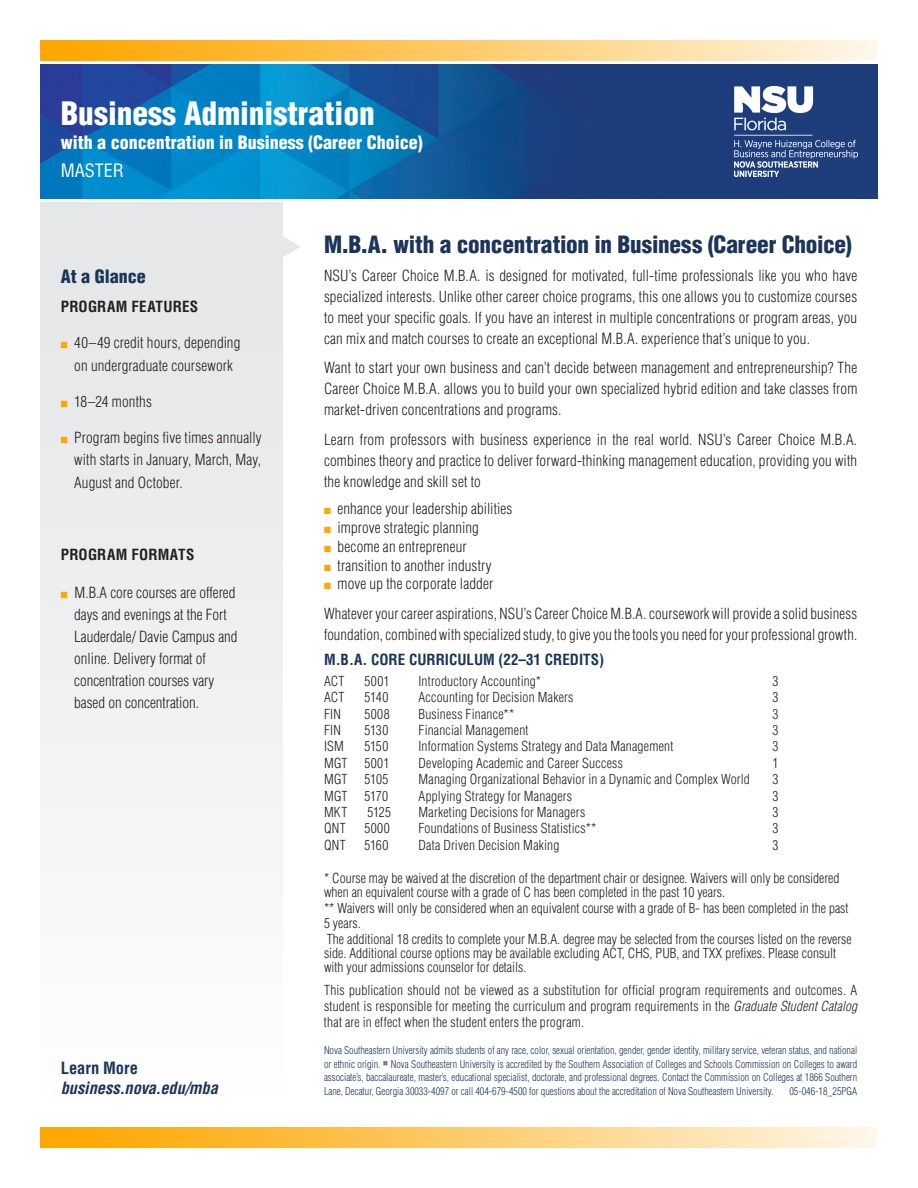
<style>
.page{position:relative;width:918px;height:1188px;background:#fff}
.page>*{position:absolute;margin:0;border:0;box-sizing:border-box;transform-origin:0 0}
.t1{font:900 condensed 31.5px "Helvetica LT Std";color:#fff}
.Headlines{font:900 condensed 23.25px "Helvetica LT Std";letter-spacing:-.005em;color:#1b355a}
.t2{font:900 condensed 18px "Helvetica LT Std";color:#fff}
.Second_HeadLines{font:900 condensed 18px "Helvetica LT Std";color:#1b355a}
.t3{font:condensed 18px "Helvetica LT Std";color:#fff}
.Learn_More{font:italic 700 condensed 16.5px/19.8px "Helvetica LT Std";letter-spacing:-.005em;color:#1b355a}
.Body_Copy{font:300 condensed 15px/21px "Helvetica LT Std";letter-spacing:.01em;color:#231f20;text-align:justify}
.Bold_Course_Header{font:700 condensed 15px "Helvetica LT Std";color:#1b355a}
.Leader_Text{font:700 condensed 15px "Helvetica LT Std";letter-spacing:.015em;color:#231f20}
.Legal_Statement{font:300 condensed 13.5px/14.2px "Helvetica LT Std";color:#231f20}
.Courses{font:300 condensed 13.5px "Helvetica LT Std";letter-spacing:.015em;color:#231f20}
.Legal_Statement-2{font:300 condensed 10.5px/13.5px "Helvetica LT Std";color:#1b355a;text-align:justify;scale:.96 1}
.s1{color:#ffa700}
.s2{font-style:normal}
.s3{font-style:italic}
.s4{color:#7c7d96}
</style>
<div class="page">
<img style="left:40px;top:64px;width:838px;height:135px">
<div style="left:40px;top:202px;width:244px;height:892px;background:linear-gradient(to right,#f0f1f2,#f0f1f2)"></div>
<div style="left:40px;top:40px;width:878px;height:21px;background:linear-gradient(to right,#ffa300,#fff9f0)"></div>
<div style="left:40px;top:1127px;width:878px;height:21px;background:linear-gradient(to right,#ffa300,#fff9f0)"></div>
<svg style="left:283px;top:236px;width:18px;height:21px"></svg>
<div style="left:878px;top:22px;width:40px;height:42px;background:#fff"></div>
<div style="left:878px;top:1123px;width:40px;height:42px;background:#fff"></div>
<img style="left:734px;top:87px;width:124px;height:90px">
<p class="t1" style="left:61px;top:93px;width:316px">Business Administration</p>
<p class="t2" style="left:61px;top:131px;width:363px">with a concentration in Business (Career Choice)</p>
<p class="t3" style="left:61px;top:159px;width:65px">MASTER</p>
<p class="Second_HeadLines" style="left:61px;top:265px;width:87px">At a Glance</p>
<p class="Leader_Text" style="left:61px;top:297px;width:139px">PROGRAM FEATURES</p>
<p class="Body_Copy" style="left:61px;top:331px;width:181px;line-height:22.5px;text-align:center"><span class="s1">■</span> 40–49 credit hours, depending on undergraduate coursework</p>
<p class="Body_Copy" style="left:61px;top:391px;width:93px"><span class="s1">■</span> 18–24 months</p>
<p class="Body_Copy" style="left:74px;top:426px;width:189px;line-height:22.5px;text-indent:-13px"><span class="s1">■</span> Program begins five times annually with starts in January, March, May, August and October.</p>
<p class="Leader_Text" style="left:61px;top:545px;width:135px">PROGRAM FORMATS</p>
<p class="Body_Copy" style="left:74px;top:582px;width:165px;line-height:21.9px;text-align:left;text-indent:-13px"><span class="s1">■</span> M.B.A core courses are offered days and evenings at the Fort<br>Lauderdale/ Davie Campus and online. Delivery format of concentration courses vary based on concentration.</p>
<p class="Learn_More" style="left:61px;top:1058px;width:159px"><span class="s2">Learn More </span>business.nova.edu/mba</p>
<p class="Headlines" style="left:324px;top:230px;width:529px">M.B.A. with a concentration in Business (Career Choice)</p>
<p class="Body_Copy" style="left:324px;top:265px;width:535px">NSU’s Career Choice M.B.A. is designed for motivated, full-time professionals like you who have specialized interests. Unlike other career choice programs, this one allows you to customize courses to meet your specific goals. If you have an interest in multiple concentrations or program areas, you can mix and match courses to create an exceptional M.B.A. experience that’s unique to you.</p>
<p class="Body_Copy" style="left:324px;top:357px;width:535px">Want to start your own business and can’t decide between management and entrepreneurship? The Career Choice M.B.A. allows you to build your own specialized hybrid edition and take classes from market-driven concentrations and programs.</p>
<p class="Body_Copy" style="left:324px;top:429px;width:535px">Learn from professors with business experience in the real world. NSU’s Career Choice M.B.A. combines theory and practice to deliver forward-thinking management education, providing you with the knowledge and skill set to</p>
<p class="Body_Copy" style="left:324px;top:498px;width:190px"><span class="s1">■</span> enhance your leadership abilities</p>
<p class="Body_Copy" style="left:324px;top:517px;width:156px"><span class="s1">■</span> improve strategic planning</p>
<p class="Body_Copy" style="left:324px;top:536px;width:144px"><span class="s1">■</span> become an entrepreneur</p>
<p class="Body_Copy" style="left:324px;top:555px;width:169px"><span class="s1">■</span> transition to another industry</p>
<p class="Body_Copy" style="left:324px;top:573px;width:171px"><span class="s1">■</span> move up the corporate ladder</p>
<p class="Body_Copy" style="left:324px;top:603px;width:535px">Whatever your career aspirations, NSU’s Career Choice M.B.A. coursework will provide a solid business foundation, combined with specialized study, to give you the tools you need for your professional growth.</p>
<p class="Bold_Course_Header" style="left:324px;top:650px;width:282px">M.B.A. CORE CURRICULUM (22–31 CREDITS)</p>
<p class="Courses" style="left:324px;top:672px;width:22px">ACT</p>
<p class="Courses" style="left:365px;top:672px;width:27px">5001</p>
<p class="Courses" style="left:419px;top:672px;width:124px">Introductory Accounting*</p>
<p class="Courses" style="left:772px;top:672px;width:7px">3</p>
<p class="Courses" style="left:324px;top:689px;width:22px">ACT</p>
<p class="Courses" style="left:364px;top:689px;width:25px">5140</p>
<p class="Courses" style="left:418px;top:689px;width:157px">Accounting for Decision Makers</p>
<p class="Courses" style="left:772px;top:689px;width:7px">3</p>
<p class="Courses" style="left:324px;top:705px;width:18px">FIN</p>
<p class="Courses" style="left:364px;top:705px;width:27px">5008</p>
<p class="Courses" style="left:418px;top:705px;width:97px">Business Finance**</p>
<p class="Courses" style="left:772px;top:705px;width:7px">3</p>
<p class="Courses" style="left:324px;top:722px;width:18px">FIN</p>
<p class="Courses" style="left:364px;top:722px;width:25px">5130</p>
<p class="Courses" style="left:418px;top:722px;width:112px">Financial Management</p>
<p class="Courses" style="left:772px;top:722px;width:7px">3</p>
<p class="Courses" style="left:324px;top:738px;width:21px">ISM</p>
<p class="Courses" style="left:364px;top:738px;width:25px">5150</p>
<p class="Courses" style="left:418px;top:738px;width:256px">Information Systems Strategy and Data Management</p>
<p class="Courses" style="left:772px;top:738px;width:7px">3</p>
<p class="Courses" style="left:324px;top:754px;width:25px">MGT</p>
<p class="Courses" style="left:364px;top:754px;width:27px">5001</p>
<p class="Courses" style="left:418px;top:754px;width:206px">Developing Academic and Career Success</p>
<p class="Courses" style="left:772px;top:754px;width:7px">1</p>
<p class="Courses" style="left:324px;top:771px;width:25px">MGT</p>
<p class="Courses" style="left:364px;top:771px;width:25px">5105</p>
<p class="Courses" style="left:418px;top:771px;width:333px">Managing Organizational Behavior in a Dynamic and Complex World</p>
<p class="Courses" style="left:772px;top:771px;width:7px">3</p>
<p class="Courses" style="left:324px;top:787px;width:25px">MGT</p>
<p class="Courses" style="left:364px;top:787px;width:25px">5170</p>
<p class="Courses" style="left:418px;top:787px;width:155px">Applying Strategy for Managers</p>
<p class="Courses" style="left:772px;top:787px;width:7px">3</p>
<p class="Courses" style="left:324px;top:804px;width:25px">MKT</p>
<p class="Courses" style="left:367px;top:804px;width:25px">5125</p>
<p class="Courses" style="left:418px;top:804px;width:168px">Marketing Decisions for Managers</p>
<p class="Courses" style="left:772px;top:804px;width:7px">3</p>
<p class="Courses" style="left:324px;top:820px;width:23px">QNT</p>
<p class="Courses" style="left:364px;top:820px;width:27px">5000</p>
<p class="Courses" style="left:418px;top:820px;width:180px">Foundations of Business Statistics**</p>
<p class="Courses" style="left:772px;top:820px;width:7px">3</p>
<p class="Courses" style="left:324px;top:836px;width:23px">QNT</p>
<p class="Courses" style="left:364px;top:836px;width:25px">5160</p>
<p class="Courses" style="left:418px;top:836px;width:142px">Data Driven Decision Making</p>
<p class="Courses" style="left:772px;top:836px;width:7px">3</p>
<p class="Legal_Statement" style="left:324px;top:871px;width:517px">* Course may be waived at the discretion of the department chair or designee. Waivers will only be considered when an equivalent course with a grade of C has been completed in the past 10 years.</p>
<p class="Legal_Statement" style="left:324px;top:901px;width:526px">** Waivers will only be considered when an equivalent course with a grade of B- has been completed in the past<br>5 years.</p>
<p class="Legal_Statement" style="left:324px;top:932px;width:529px">The additional 18 credits to complete your M.B.A. degree may be selected from the courses listed on the reverse side. Additional course options may be available excluding ACT, CHS, PUB, and TXX prefixes. Please consult with your admissions counselor for details.</p>
<p class="Legal_Statement" style="left:324px;top:982px;width:535px;line-height:16px;text-align:justify">This publication should not be viewed as a substitution for official program requirements and outcomes. A student is responsible for meeting the curriculum and program requirements in the <span class="s3">Graduate Student Catalog </span>that are in effect when the student enters the program.</p>
<p class="Legal_Statement-2" style="left:324px;top:1044px;width:557px">Nova Southeastern University admits students of any race, color, sexual orientation, gender, gender identity, military service, veteran status, and national or ethnic origin. <span class="s4">■</span> Nova Southeastern University is accredited by the Southern Association of Colleges and Schools Commission on Colleges to award associate’s, baccalaureate, master’s, educational specialist, doctorate, and professional degrees. Contact the Commission on Colleges at 1866 Southern Lane, Decatur, Georgia 30033-4097 or call 404-679-4500 for questions about the accreditation of Nova Southeastern University.</p>
<p class="Legal_Statement-2" style="left:790px;top:1084px;width:72px">05-046-18_25PGA</p>
</div>
